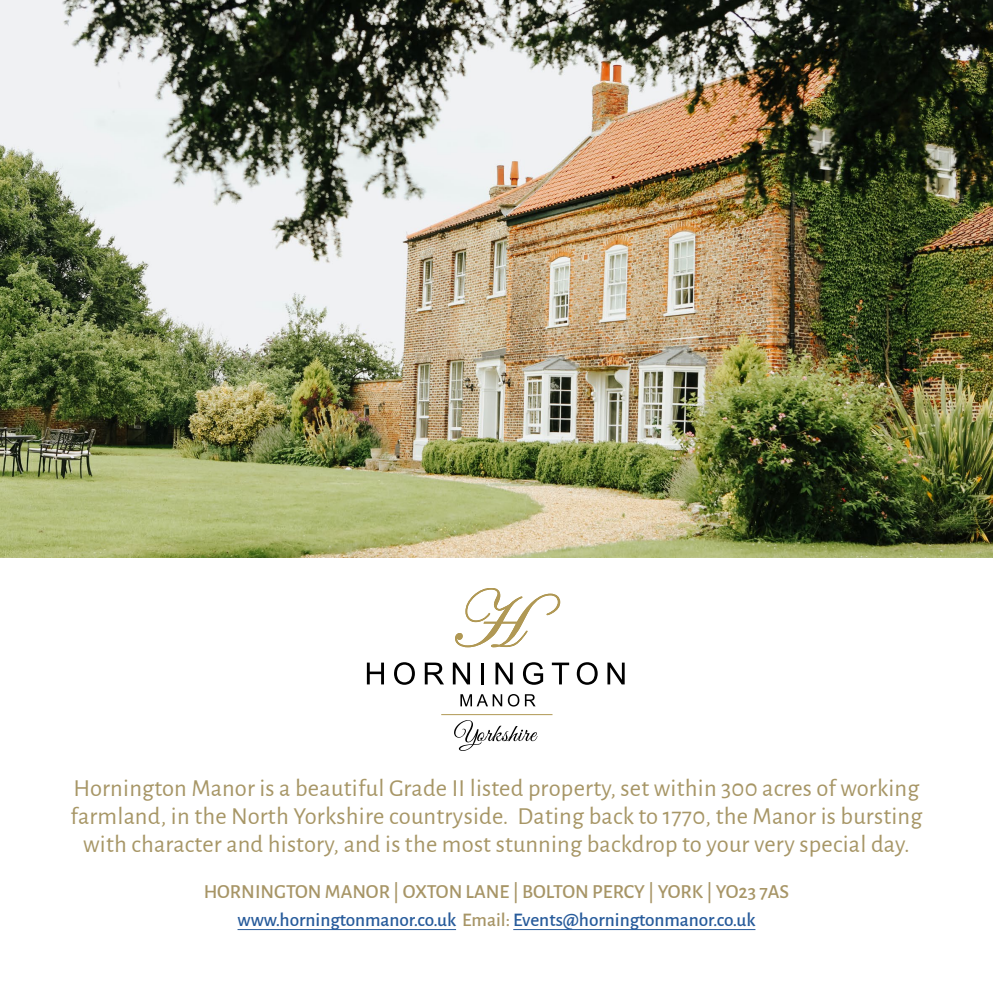
<style>
.page{position:relative;width:993px;height:993px;background:#fff}
.page>*{position:absolute;margin:0;border:0;box-sizing:border-box;transform-origin:0 0}
.t1{font:24.5px/28px "Alegreya Sans";letter-spacing:.01em;color:#a79666;text-align:center}
.t2{font:500 19.95px "Alegreya Sans";color:#a79566}
.t3{font:500 19.25px "Alegreya Sans";color:#275b9b}
.s1{color:#a79566}
</style>
<div class="page">
<img style="left:0;top:1px;width:992px;height:556px">
<svg style="left:551px;top:662px;width:18px;height:22px"></svg>
<svg style="left:607px;top:662px;width:17px;height:22px"></svg>
<svg style="left:367px;top:662px;width:17px;height:22px"></svg>
<svg style="left:394px;top:662px;width:21px;height:22px"></svg>
<svg style="left:424px;top:662px;width:20px;height:22px"></svg>
<svg style="left:452px;top:662px;width:18px;height:22px"></svg>
<hr style="left:481px;top:662px;width:3px;height:22px;background:#000">
<svg style="left:495px;top:662px;width:17px;height:22px"></svg>
<svg style="left:522px;top:662px;width:21px;height:22px"></svg>
<svg style="left:576px;top:662px;width:21px;height:22px"></svg>
<svg style="left:460px;top:694px;width:75px;height:12px"></svg>
<svg style="left:455px;top:588px;width:105px;height:59px"></svg>
<hr style="left:441px;top:714px;width:111px;height:1px;background:#b09854">
<svg style="left:454px;top:720px;width:83px;height:30px"></svg>
<hr style="left:237px;top:928px;width:219px;height:1px;background:#275b9b">
<hr style="left:513px;top:928px;width:242px;height:1px;background:#275b9b">
<p class="t1" style="left:71px;top:772px;width:853px">Hornington Manor is a beautiful Grade II listed property, set within 300 acres of working farmland, in the North Yorkshire countryside. Dating back to 1770, the Manor is bursting with character and history, and is the most stunning backdrop to your very special day.</p>
<p class="t2" style="left:204px;top:877px;width:587px">HORNINGTON MANOR | OXTON LANE | BOLTON PERCY | YORK | YO23 7AS</p>
<p class="t3" style="left:237px;top:906px;width:519px">www.horningtonmanor.co.uk <span class="s1">Email:</span> Events@horningtonmanor.co.uk</p>
</div>
